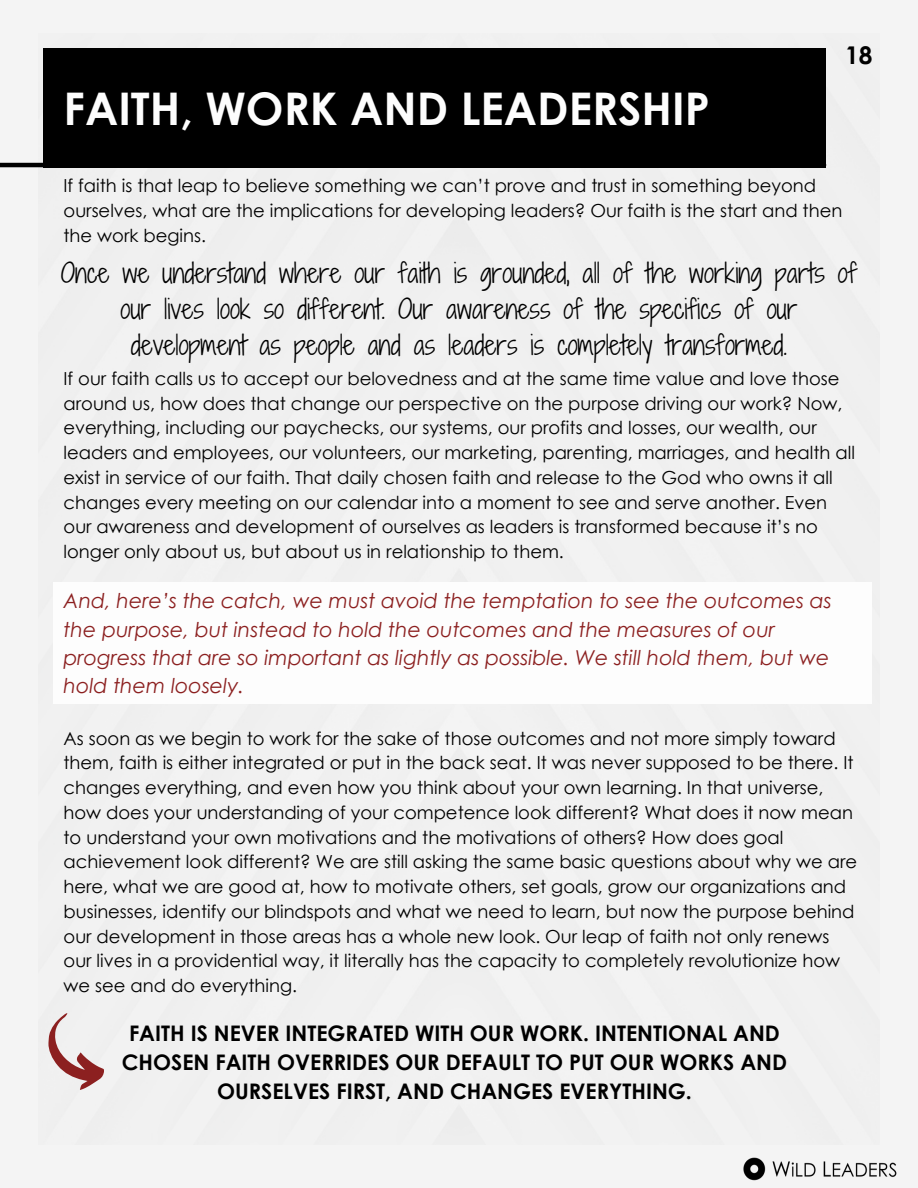
<style>
.page{position:relative;width:918px;height:1188px;background:#f4f4f4}
.page>*{position:absolute;margin:0;border:0;box-sizing:border-box;transform-origin:0 0}
.t1{font:700 45px "Century Gothic";color:#fdfdfd}
.t2{font:25.95px/36px "Shadows Into Light Two";color:#000;text-align:center}
.t3{font:700 24.45px "Century Gothic";color:#000}
.t4{font:700 21.45px/29.2px "Century Gothic";color:#000;text-align:center}
.t5{font:italic 20.55px/28.2px "Century Gothic";color:#8c2020}
.t6{font:18px/24.8px "Century Gothic";color:#000}
</style>
<div class="page">
<hr style="left:0;top:163px;width:824px;height:4px;background:#000">
<div style="left:43px;top:48px;width:783px;height:119px;background:#000"></div>
<div style="left:53px;top:583px;width:819px;height:121px;background:#fdfdfd"></div>
<svg style="left:48px;top:1013px;width:56px;height:77px"></svg>
<img style="left:743px;top:1157px;width:154px;height:24px">
<h1 class="t1" style="left:64px;top:79px;width:648px">FAITH, WORK AND LEADERSHIP</h1>
<h3 class="t3" style="left:845px;top:40px;width:29px">18</h3>
<p class="t6" style="left:64px;top:173px;width:780px">If faith is that leap to believe something we can’t prove and trust in something beyond ourselves, what are the implications for developing leaders? Our faith is the start and then the work begins.</p>
<h2 class="t2" style="left:61px;top:255px;width:798px">Once we understand where our faith is grounded, all of the working parts of our lives look so different. Our awareness of the specifics of our development as people and as leaders is completely transformed.</h2>
<p class="t6" style="left:64px;top:365px;width:793px">If our faith calls us to accept our belovedness and at the same time value and love those around us, how does that change our perspective on the purpose driving our work? Now, everything, including our paychecks, our systems, our profits and losses, our wealth, our leaders and employees, our volunteers, our marketing, parenting, marriages, and health all exist in service of our faith. That daily chosen faith and release to the God who owns it all changes every meeting on our calendar into a moment to see and serve another. Even our awareness and development of ourselves as leaders is transformed because it’s no longer only about us, but about us in relationship to them.</p>
<p class="t5" style="left:64px;top:586px;width:770px">And, here’s the catch, we must avoid the temptation to see the outcomes as the purpose, but instead to hold the outcomes and the measures of our progress that are so important as lightly as possible. We still hold them, but we hold them loosely.</p>
<p class="t6" style="left:64px;top:725px;width:795px">As soon as we begin to work for the sake of those outcomes and not more simply toward them, faith is either integrated or put in the back seat. It was never supposed to be there. It changes everything, and even how you think about your own learning. In that universe, how does your understanding of your competence look different? What does it now mean to understand your own motivations and the motivations of others? How does goal achievement look different? We are still asking the same basic questions about why we are here, what we are good at, how to motivate others, set goals, grow our organizations and businesses, identify our blindspots and what we need to learn, but now the purpose behind our development in those areas has a whole new look. Our leap of faith not only renews our lives in a providential way, it literally has the capacity to completely revolutionize how we see and do everything.</p>
<p class="t4" style="left:122px;top:1018px;width:667px">FAITH IS NEVER INTEGRATED WITH OUR WORK. INTENTIONAL AND<br>CHOSEN FAITH OVERRIDES OUR DEFAULT TO PUT OUR WORKS AND<br>OURSELVES FIRST, AND CHANGES EVERYTHING.</p>
</div>
